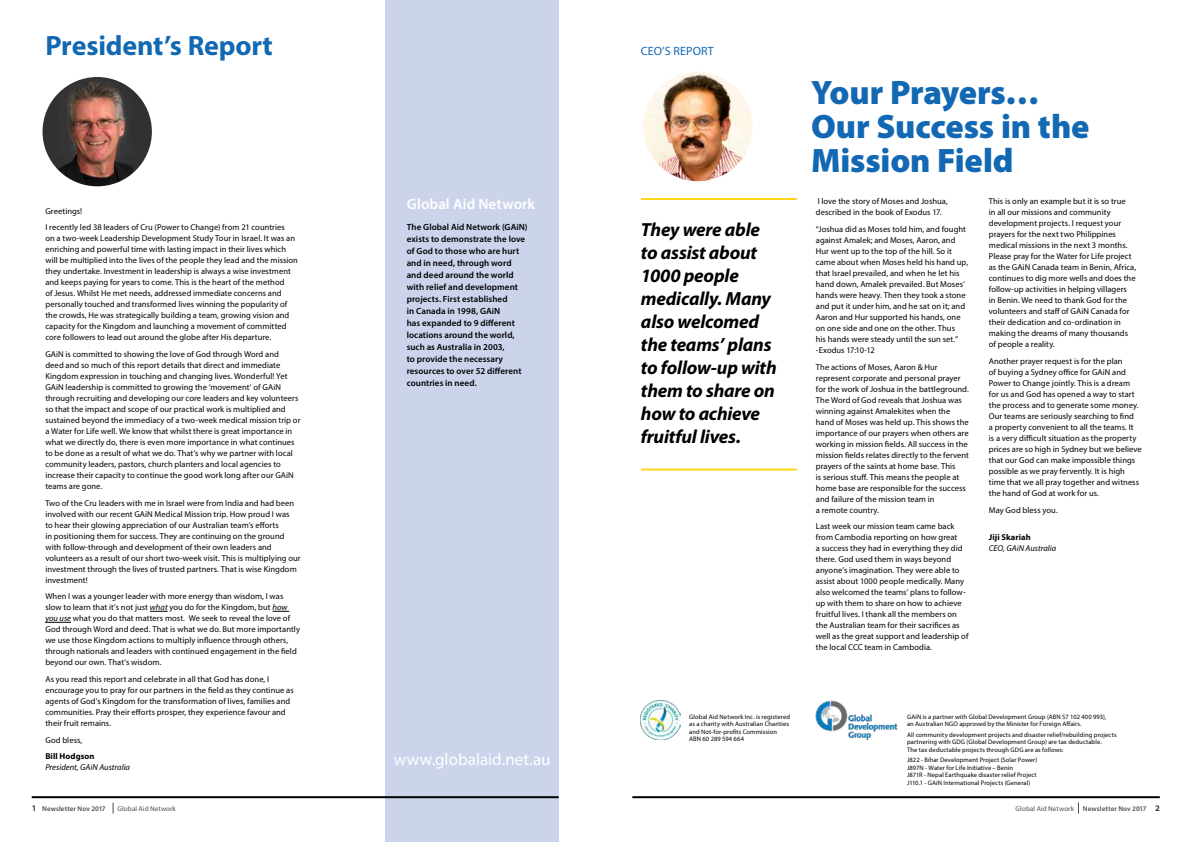
<style>
.page{position:relative;width:1191px;height:842px;background:#fff}
.page>*{position:absolute;margin:0;border:0;box-sizing:border-box;transform-origin:0 0}
.t1{font:900 34px/34px "Myriad Pro";letter-spacing:-.005em;color:#1268b3}
.t2{font:700 28px "Myriad Pro";letter-spacing:-.005em;color:#1268b3}
.t3{font:italic 700 19px/23px "Myriad Pro";letter-spacing:-.01em;color:#000}
.t4{font:17px "Myriad Pro";letter-spacing:.005em;color:#fff}
.t5{font:600 15px "Myriad Pro";letter-spacing:.01em;color:#fff}
.t6{font:12px "Myriad Pro";letter-spacing:.01em;color:#1268b3}
.t7{font:600 9px/12px "Myriad Pro";letter-spacing:.005em;color:#000}
.t8{font:8.5px/11px "Myriad Pro";letter-spacing:.005em;color:#000}
.t9{font:italic 8.5px "Myriad Pro";letter-spacing:.005em;color:#000}
.t10{font:700 8.5px "Myriad Pro";letter-spacing:.01em;color:#000}
.t11{font:600 7px "Myriad Pro";letter-spacing:.015em;color:#4d4d4f}
.t12{font:7px "Myriad Pro";letter-spacing:.015em;color:#4d4d4f}
.t13{font:6.5px/7.5px "Myriad Pro";letter-spacing:.015em;color:#000}
.s1{font-style:italic}
.s2{font-weight:700;font-size:8.5px;color:#414042}
</style>
<div class="page">
<img style="left:43px;top:77px;width:109px;height:109px;border-radius:55px">
<svg style="left:150px;top:611px;width:18px;height:1px"></svg>
<svg style="left:272px;top:611px;width:17px;height:1px"></svg>
<svg style="left:45px;top:622px;width:26px;height:1px"></svg>
<div style="left:386px;top:0;width:172px;height:842px;background:#ccd4ec"></div>
<img style="left:643px;top:72px;width:109px;height:109px;border-radius:55px">
<hr style="left:641px;top:198px;width:156px;height:2px;background:#ffd51a">
<hr style="left:641px;top:468px;width:156px;height:2px;background:#ffd51a">
<img style="left:641px;top:700px;width:39px;height:40px">
<img style="left:816px;top:700px;width:82px;height:40px">
<hr style="left:632px;top:796px;width:527px;height:2px;background:#000">
<hr style="left:32px;top:796px;width:526px;height:2px;background:#000">
<h2 class="t2" style="left:45px;top:27px;width:229px">President’s Report</h2>
<p class="t8" style="left:45px;top:202px;width:241px;line-height:16.7px">Greetings!<br>I recently led 38 leaders of Cru (Power to Change) from 21 countries</p>
<p class="t8" style="left:45px;top:233px;width:254px">on a two-week Leadership Development Study Tour in Israel. It was an enriching and powerful time with lasting impact in their lives which will be multiplied into the lives of the people they lead and the mission they undertake. Investment in leadership is always a wise investment and keeps paying for years to come. This is the heart of the method<br>of Jesus. Whilst He met needs, addressed immediate concerns and personally touched and transformed lives winning the popularity of the crowds, He was strategically building a team, growing vision and capacity for the Kingdom and launching a movement of committed core followers to lead out around the globe after His departure.</p>
<p class="t8" style="left:45px;top:349px;width:257px">GAiN is committed to showing the love of God through Word and<br>deed and so much of this report details that direct and immediate Kingdom expression in touching and changing lives. Wonderful! Yet GAiN leadership is committed to growing the ‘movement’ of GAiN through recruiting and developing our core leaders and key volunteers so that the impact and scope of our practical work is multiplied and sustained beyond the immediacy of a two-week medical mission trip or a Water for Life well. We know that whilst there is great importance in what we directly do, there is even more importance in what continues to be done as a result of what we do. That’s why we partner with local community leaders, pastors, church planters and local agencies to increase their capacity to continue the good work long after our GAiN teams are gone.</p>
<p class="t8" style="left:45px;top:497px;width:257px">Two of the Cru leaders with me in Israel were from India and had been involved with our recent GAiN Medical Mission trip. How proud I was<br>to hear their glowing appreciation of our Australian team’s efforts<br>in positioning them for success. They are continuing on the ground with follow-through and development of their own leaders and volunteers as a result of our short two-week visit. This is multiplying our investment through the lives of trusted partners. That is wise Kingdom investment!</p>
<p class="t8" style="left:45px;top:591px;width:256px">When I was a younger leader with more energy than wisdom, I was slow to learn that it’s not just <span class="s1">what</span> you do for the Kingdom, but <span class="s1">how you use</span> what you do that matters most. We seek to reveal the love of God through Word and deed. That is what we do. But more importantly we use those Kingdom actions to multiply influence through others, through nationals and leaders with continued engagement in the field beyond our own. That’s wisdom.</p>
<p class="t8" style="left:45px;top:674px;width:250px">As you read this report and celebrate in all that God has done, I encourage you to pray for our partners in the field as they continue as agents of God’s Kingdom for the transformation of lives, families and communities. Pray their efforts prosper, they experience favour and their fruit remains.</p>
<p class="t8" style="left:45px;top:734px;width:38px">God bless,</p>
<p class="t10" style="left:45px;top:751px;width:51px">Bill Hodgson</p>
<p class="t9" style="left:45px;top:762px;width:86px">President, GAiN Australia</p>
<h3 class="t5" style="left:407px;top:195px;width:130px">Global Aid Network</h3>
<p class="t7" style="left:407px;top:220px;width:122px">The Global Aid Network (GAiN) exists to demonstrate the love of God to those who are hurt and in need, through word and deed around the world with relief and development projects. First established<br>in Canada in 1998, GAiN<br>has expanded to 9 different locations around the world, such as Australia in 2003,<br>to provide the necessary resources to over 52 different countries in need.</p>
<h3 class="t4" style="left:394px;top:749px;width:158px">www.globalaid.net.au</h3>
<h3 class="t6" style="left:641px;top:43px;width:74px">CEO’S REPORT</h3>
<h3 class="t3" style="left:641px;top:219px;width:137px">They were able to assist about<br>1000 people medically. Many also welcomed the teams’ plans to follow-up with them to share on how to achieve fruitful lives.</h3>
<h1 class="t1" style="left:811px;top:76px;width:280px">Your Prayers…<br>Our Success in the<br>Mission Field</h1>
<p class="t8" style="left:816px;top:196px;width:133px">I love the story of Moses and Joshua, described in the book of Exodus 17.</p>
<p class="t8" style="left:816px;top:224px;width:154px">“Joshua did as Moses told him, and fought against Amalek; and Moses, Aaron, and Hur went up to the top of the hill. So it came about when Moses held his hand up, that Israel prevailed, and when he let his hand down, Amalek prevailed. But Moses’ hands were heavy. Then they took a stone and put it under him, and he sat on it; and Aaron and Hur supported his hands, one on one side and one on the other. Thus<br>his hands were steady until the sun set.” -Exodus 17:10-12</p>
<p class="t8" style="left:816px;top:361px;width:155px">The actions of Moses, Aaron &amp; Hur represent corporate and personal prayer for the work of Joshua in the battleground.<br>The Word of God reveals that Joshua was winning against Amalekites when the hand of Moses was held up. This shows the importance of our prayers when others are working in mission fields. All success in the mission fields relates directly to the fervent prayers of the saints at home base. This<br>is serious stuff. This means the people at home base are responsible for the success and failure of the mission team in<br>a remote country.</p>
<p class="t8" style="left:816px;top:521px;width:154px">Last week our mission team came back from Cambodia reporting on how great<br>a success they had in everything they did there. God used them in ways beyond anyone’s imagination. They were able to assist about 1000 people medically. Many also welcomed the teams’ plans to follow&shy;up with them to share on how to achieve fruitful lives. I thank all the members on the Australian team for their sacrifices as well as the great support and leadership of the local CCC team in Cambodia.</p>
<p class="t8" style="left:988px;top:196px;width:149px">This is only an example but it is so true<br>in all our missions and community development projects. I request your prayers for the next two Philippines medical missions in the next 3 months.<br>Please pray for the Water for Life project as the GAiN Canada team in Benin, Africa, continues to dig more wells and does the follow-up activities in helping villagers<br>in Benin. We need to thank God for the volunteers and staff of GAiN Canada for their dedication and co-ordination in making the dreams of many thousands of people a reality.</p>
<p class="t8" style="left:988px;top:356px;width:154px">Another prayer request is for the plan<br>of buying a Sydney office for GAiN and Power to Change jointly. This is a dream for us and God has opened a way to start the process and to generate some money.<br>Our teams are seriously searching to find<br>a property convenient to all the teams. It<br>is a very difficult situation as the property prices are so high in Sydney but we believe that our God can make impossible things possible as we pray fervently. It is high time that we all pray together and witness the hand of God at work for us.</p>
<p class="t8" style="left:988px;top:504px;width:70px">May God bless you.</p>
<p class="t10" style="left:988px;top:532px;width:43px">Jiji Skariah</p>
<p class="t9" style="left:988px;top:543px;width:69px">CEO, GAiN Australia</p>
<p class="t13" style="left:689px;top:713px;width:102px">Global Aid Network Inc. is registered as a charity with Australian Charities and Not-for-profits Commission<br>ABN 60 289 594 664</p>
<p class="t13" style="left:907px;top:713px;width:201px">GAiN is a partner with Global Development Group (ABN 57 102 400 993), an Australian NGO approved by the Minister for Foreign Affairs.</p>
<p class="t13" style="left:907px;top:731px;width:211px">All community development projects and disaster relief/rebuilding projects partnering with GDG (Global Development Group) are tax deductable.<br>The tax deductable projects through GDG are as follows:</p>
<p class="t13" style="left:907px;top:756px;width:132px">J822 - Bihar Development Project (Solar Power)<br>J897N - Water for Life Initiative – Benin<br>J871R - Nepal Earthquake disaster relief Project J110.1 - GAiN International Projects (General)</p>
<p class="t11" style="left:32px;top:804px;width:75px"><span class="s2">1</span> Newsletter Nov 2017</p>
<p class="t12" style="left:118px;top:804px;width:60px">Global Aid Network</p>
<p class="t12" style="left:1015px;top:804px;width:60px">Global Aid Network</p>
<p class="t11" style="left:1083px;top:804px;width:78px">Newsletter Nov 2017 <span class="s2">2</span></p>
</div>
